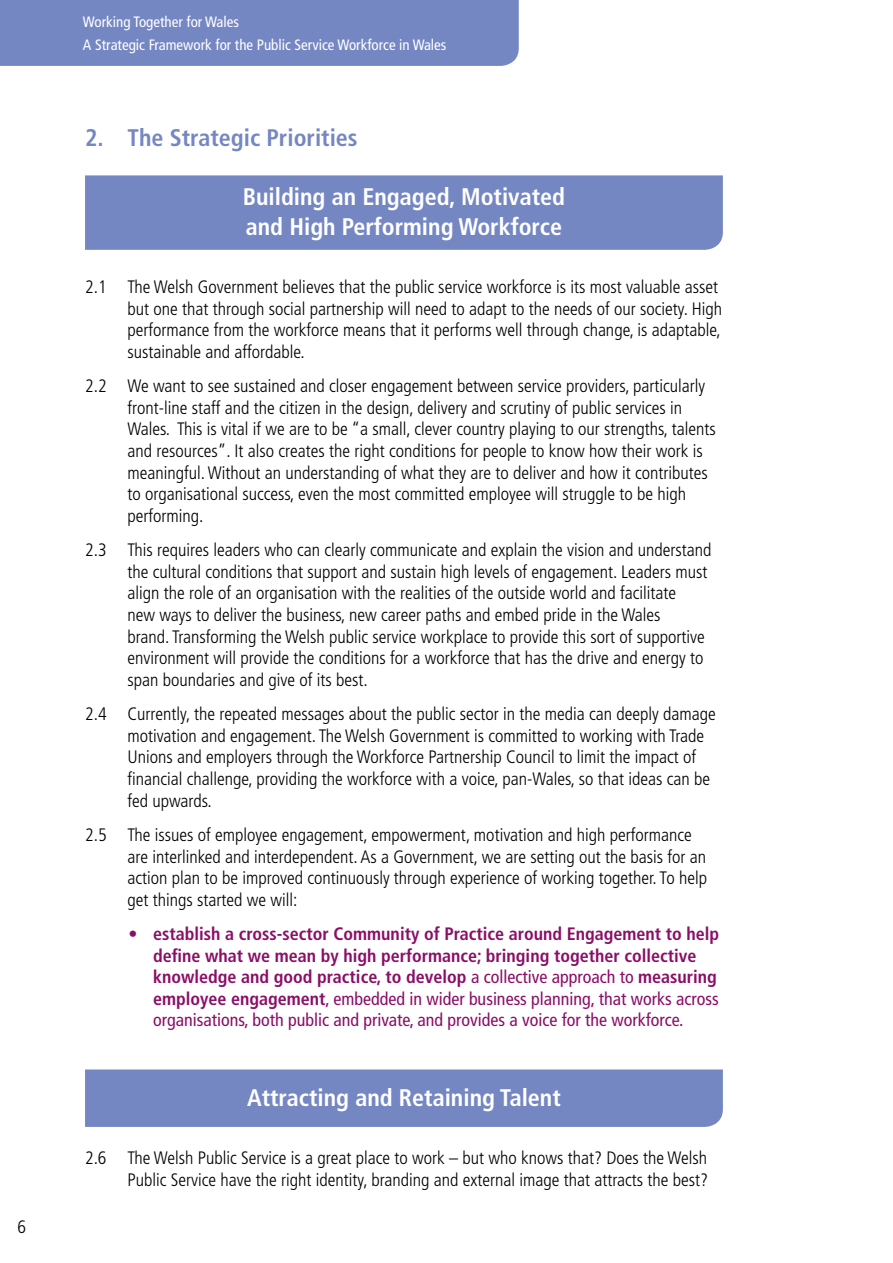
<style>
.page{position:relative;width:893px;height:1263px;background:#fff}
.page>*{position:absolute;margin:0;border:0;box-sizing:border-box;transform-origin:0 0}
.t1{font:700 condensed 24px/30px "Frutiger LT Std";color:#fff}
.t2{font:700 condensed 24px "Frutiger LT Std";color:#7587c3}
.t3{font:300 condensed 18px/21.6px "Frutiger LT Std";color:#000}
.t4{font:700 condensed 18px/21.6px "Frutiger LT Std";color:#8b0e68}
.t5{font:condensed 15px/22.5px "Frutiger LT Std";color:#fff}
.s1{font-weight:400}
</style>
<div class="page">
<div style="left:0;top:0;width:519px;height:66px;background:#7587c3"></div>
<div style="left:85px;top:175px;width:638px;height:75px;background:#7587c3"></div>
<div style="left:85px;top:1069px;width:638px;height:58px;background:#7587c3"></div>
<p class="t3" style="left:18px;top:1216px;width:10px">6</p>
<p class="t5" style="left:83px;top:11px;width:365px">Working Together for Wales<br>A Strategic Framework for the Public Service Workforce in Wales</p>
<h1 class="t2" style="left:85px;top:123px;width:274px">2. The Strategic Priorities</h1>
<h1 class="t1" style="left:243px;top:182px;width:324px">Building an Engaged, Motivated and High Performing Workforce</h1>
<p class="t3" style="left:128px;top:276px;width:596px;text-indent:-43px">2.1 The Welsh Government believes that the public service workforce is its most valuable asset but one that through social partnership will need to adapt to the needs of our society. High performance from the workforce means that it performs well through change, is adaptable, sustainable and affordable.</p>
<p class="t3" style="left:128px;top:375px;width:590px;text-indent:-43px">2.2 We want to see sustained and closer engagement between service providers, particularly front-line staff and the citizen in the design, delivery and scrutiny of public services in Wales. This is vital if we are to be “a small, clever country playing to our strengths, talents and resources”. It also creates the right conditions for people to know how their work is meaningful. Without an understanding of what they are to deliver and how it contributes to organisational success, even the most committed employee will struggle to be high performing.</p>
<p class="t3" style="left:128px;top:539px;width:585px;text-indent:-43px">2.3 This requires leaders who can clearly communicate and explain the vision and understand the cultural conditions that support and sustain high levels of engagement. Leaders must align the role of an organisation with the realities of the outside world and facilitate<br>new ways to deliver the business, new career paths and embed pride in the Wales<br>brand. Transforming the Welsh public service workplace to provide this sort of supportive environment will provide the conditions for a workforce that has the drive and energy to span boundaries and give of its best.</p>
<p class="t3" style="left:128px;top:703px;width:590px;text-indent:-43px">2.4 Currently, the repeated messages about the public sector in the media can deeply damage motivation and engagement. The Welsh Government is committed to working with Trade Unions and employers through the Workforce Partnership Council to limit the impact of financial challenge, providing the workforce with a voice, pan-Wales, so that ideas can be fed upwards.</p>
<p class="t3" style="left:128px;top:824px;width:581px;text-indent:-43px">2.5 The issues of employee engagement, empowerment, motivation and high performance are interlinked and interdependent. As a Government, we are setting out the basis for an action plan to be improved continuously through experience of working together. To help get things started we will:</p>
<p class="t4" style="left:153px;top:923px;width:568px;text-indent:-25px">• establish a cross-sector Community of Practice around Engagement to help define what we mean by high performance; bringing together collective knowledge and good practice, to develop <span class="s1">a collective approach to</span> measuring employee engagement<span class="s1">, embedded in wider business planning, that works across organisations, both public and private, and provides a voice for the workforce.</span></p>
<h1 class="t1" style="left:247px;top:1082px;width:315px">Attracting and Retaining Talent</h1>
<p class="t3" style="left:85px;top:1147px;width:624px;text-align:right">2.6 The Welsh Public Service is a great place to work – but who knows that? Does the Welsh<br>Public Service have the right identity, branding and external image that attracts the best?</p>
</div>
